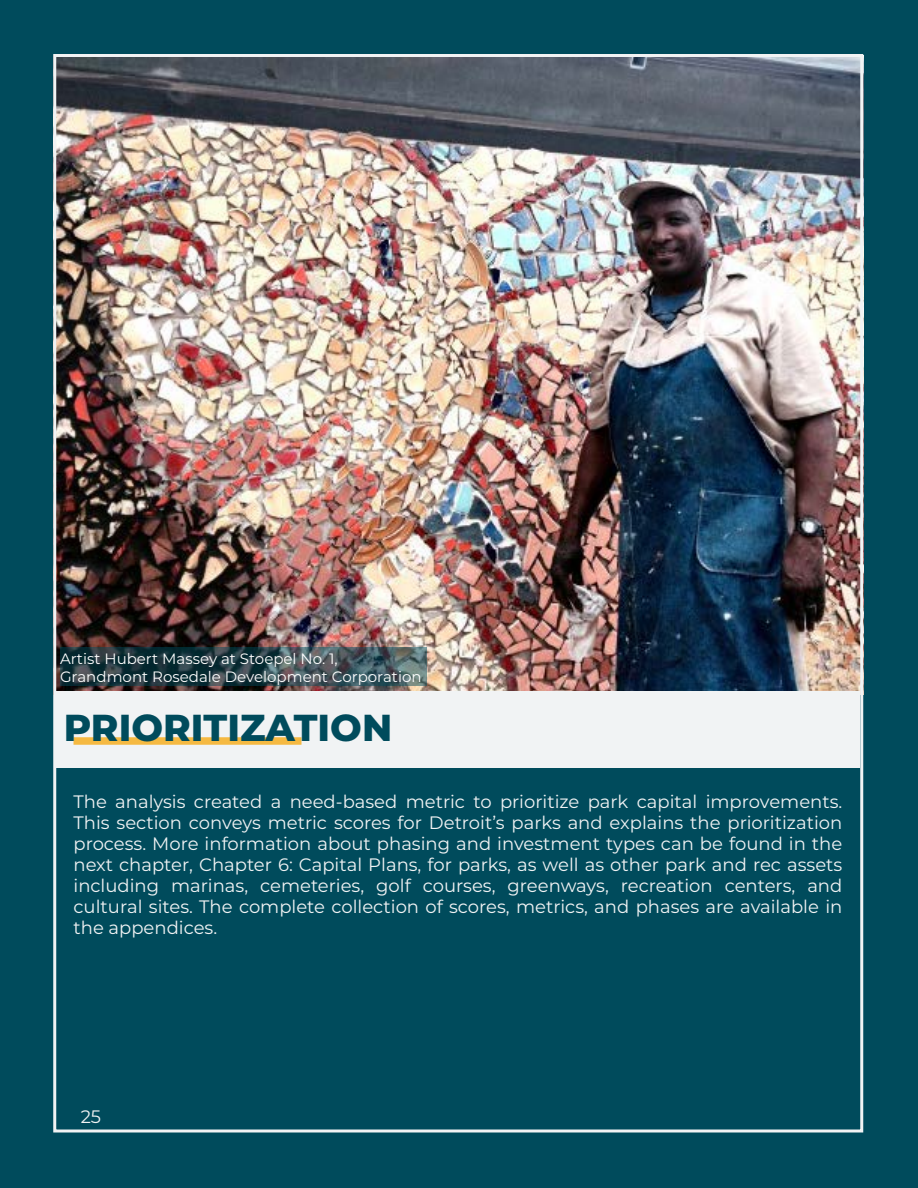
<style>
.page{position:relative;width:918px;height:1188px;background:#004b5c}
.page>*{position:absolute;margin:0;border:0;box-sizing:border-box;transform-origin:0 0}
.t1{font:800 37.5px "Montserrat";color:#004b5c}
.t2{font:18px/21px "Montserrat";color:#f1f3f4;text-align:justify}
.t3{font:15px/18px "Montserrat";color:#fff}
</style>
<div class="page">
<img style="left:57px;top:56px;width:807px;height:639px">
<div style="left:56px;top:692px;width:804px;height:76px;background:#f1f3f4"></div>
<div style="left:74px;top:737px;width:228px;height:8px;background:#f5b942"></div>
<svg style="left:60px;top:647px;width:367px;height:39px;background:#2f464d"></svg>
<p class="t3" style="left:60px;top:649px;width:363px">Artist Hubert Massey at Stoepel No. 1,<br>Grandmont Rosedale Development Corporation</p>
<h1 class="t1" style="left:64px;top:700px;width:330px">PRIORITIZATION</h1>
<p class="t2" style="left:74px;top:791px;width:770px">The analysis created a need-based metric to prioritize park capital improvements.<br>This section conveys metric scores for Detroit’s parks and explains the prioritization process. More information about phasing and investment types can be found in the next chapter, Chapter 6: Capital Plans, for parks, as well as other park and rec assets including marinas, cemeteries, golf courses, greenways, recreation centers, and cultural sites. The complete collection of scores, metrics, and phases are available in the appendices.</p>
<p class="t2" style="left:81px;top:1105px;width:22px">25</p>
</div>
